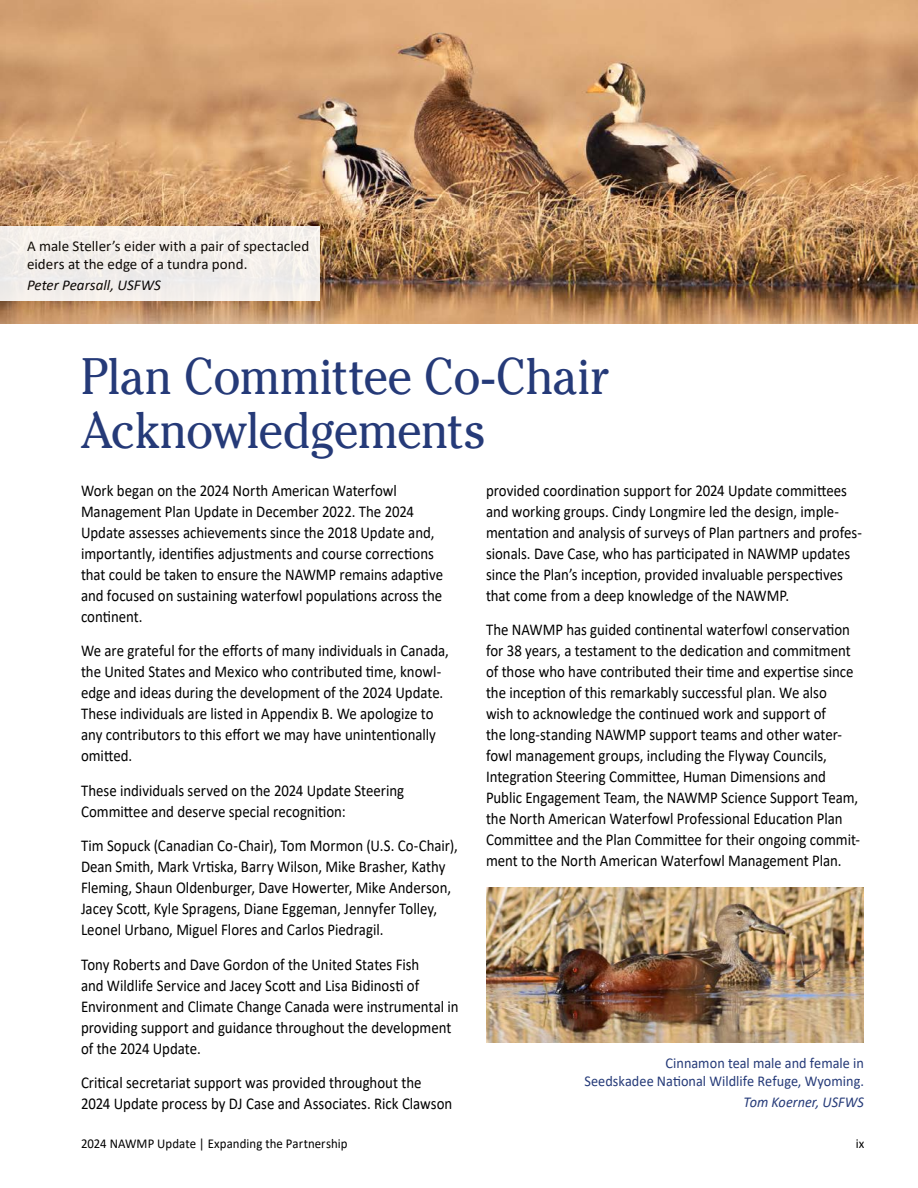
<style>
.page{position:relative;width:918px;height:1188px;background:#fff}
.page>*{position:absolute;margin:0;border:0;box-sizing:border-box;transform-origin:0 0}
.t1{font:51px/54px "Cheltenham Pro";letter-spacing:-.02em;color:#253a78;scale:.92 1}
.id270{font:16.5px/21px "Calibri";letter-spacing:-.005em;color:#000;scale:.9 1}
.t2{font:15px/18px "Calibri";letter-spacing:.005em;color:#000}
.id50872{font:15px/18px "Calibri";color:#253a78;text-align:right;scale:.95 1}
.t3{font:italic 15px "Calibri";color:#000}
.id50872-2{font:italic 15px "Calibri";color:#253a78;scale:.95 1}
.t4{font:13.5px "Calibri";letter-spacing:.005em;color:#000;scale:.95 1}
</style>
<div class="page">
<img style="left:0;top:0;width:918px;height:324px">
<div style="left:0;top:226px;width:320px;height:53px;background:#f4f0ec"></div>
<div style="left:0;top:266px;width:320px;height:35px;background:#f1edeb"></div>
<img style="left:486px;top:888px;width:378px;height:155px">
<p class="t2" style="left:27px;top:237px;width:284px">A male Steller’s eider with a pair of spectacled eiders at the edge of a tundra pond.</p>
<p class="t3" style="left:27px;top:275px;width:136px">Peter Pearsall, USFWS</p>
<h1 class="t1" style="left:81px;top:348px;width:576px">Plan Committee Co-Chair<br>Acknowledgements</h1>
<p class="id270" style="left:81px;top:479px;width:404px">Work began on the 2024 North American Waterfowl Management Plan Update in December 2022. The 2024<br>Update assesses achievements since the 2018 Update and, importantly, identifies adjustments and course corrections that could be taken to ensure the NAWMP remains adaptive and focused on sustaining waterfowl populations across the continent.</p>
<p class="id270" style="left:81px;top:640px;width:410px">We are grateful for the efforts of many individuals in Canada, the United States and Mexico who contributed time, knowl&shy;edge and ideas during the development of the 2024 Update.<br>These individuals are listed in Appendix B. We apologize to any contributors to this effort we may have unintentionally omitted.</p>
<p class="id270" style="left:81px;top:779px;width:361px">These individuals served on the 2024 Update Steering<br>Committee and deserve special recognition:</p>
<p class="id270" style="left:81px;top:835px;width:420px">Tim Sopuck (Canadian Co-Chair), Tom Mormon (U.S. Co-Chair), Dean Smith, Mark Vrtiska, Barry Wilson, Mike Brasher, Kathy Fleming, Shaun Oldenburger, Dave Howerter, Mike Anderson, Jacey Scott, Kyle Spragens, Diane Eggeman, Jennyfer Tolley, Leonel Urbano, Miguel Flores and Carlos Piedragil.</p>
<p class="id270" style="left:81px;top:953px;width:421px">Tony Roberts and Dave Gordon of the United States Fish<br>and Wildlife Service and Jacey Scott and Lisa Bidinosti of Environment and Climate Change Canada were instrumental in providing support and guidance throughout the development of the 2024 Update.</p>
<p class="id270" style="left:81px;top:1072px;width:414px">Critical secretariat support was provided throughout the<br>2024 Update process by DJ Case and Associates. Rick Clawson</p>
<p class="id270" style="left:486px;top:479px;width:419px">provided coordination support for 2024 Update committees and working groups. Cindy Longmire led the design, imple&shy;mentation and analysis of surveys of Plan partners and profes&shy;sionals. Dave Case, who has participated in NAWMP updates since the Plan’s inception, provided invaluable perspectives that come from a deep knowledge of the NAWMP.</p>
<p class="id270" style="left:486px;top:619px;width:417px">The NAWMP has guided continental waterfowl conservation for 38 years, a testament to the dedication and commitment of those who have contributed their time and expertise since the inception of this remarkably successful plan. We also<br>wish to acknowledge the continued work and support of<br>the long-standing NAWMP support teams and other water&shy;fowl management groups, including the Flyway Councils, Integration Steering Committee, Human Dimensions and Public Engagement Team, the NAWMP Science Support Team, the North American Waterfowl Professional Education Plan Committee and the Plan Committee for their ongoing commit&shy;ment to the North American Waterfowl Management Plan.</p>
<p class="id50872" style="left:584px;top:1053px;width:296px">Cinnamon teal male and female in<br>Seedskadee National Wildlife Refuge, Wyoming.</p>
<p class="id50872-2" style="left:744px;top:1092px;width:128px">Tom Koerner, USFWS</p>
<p class="t4" style="left:81px;top:1135px;width:282px">2024 NAWMP Update | Expanding the Partnership</p>
<p class="t4" style="left:856px;top:1135px;width:11px">ix</p>
</div>
